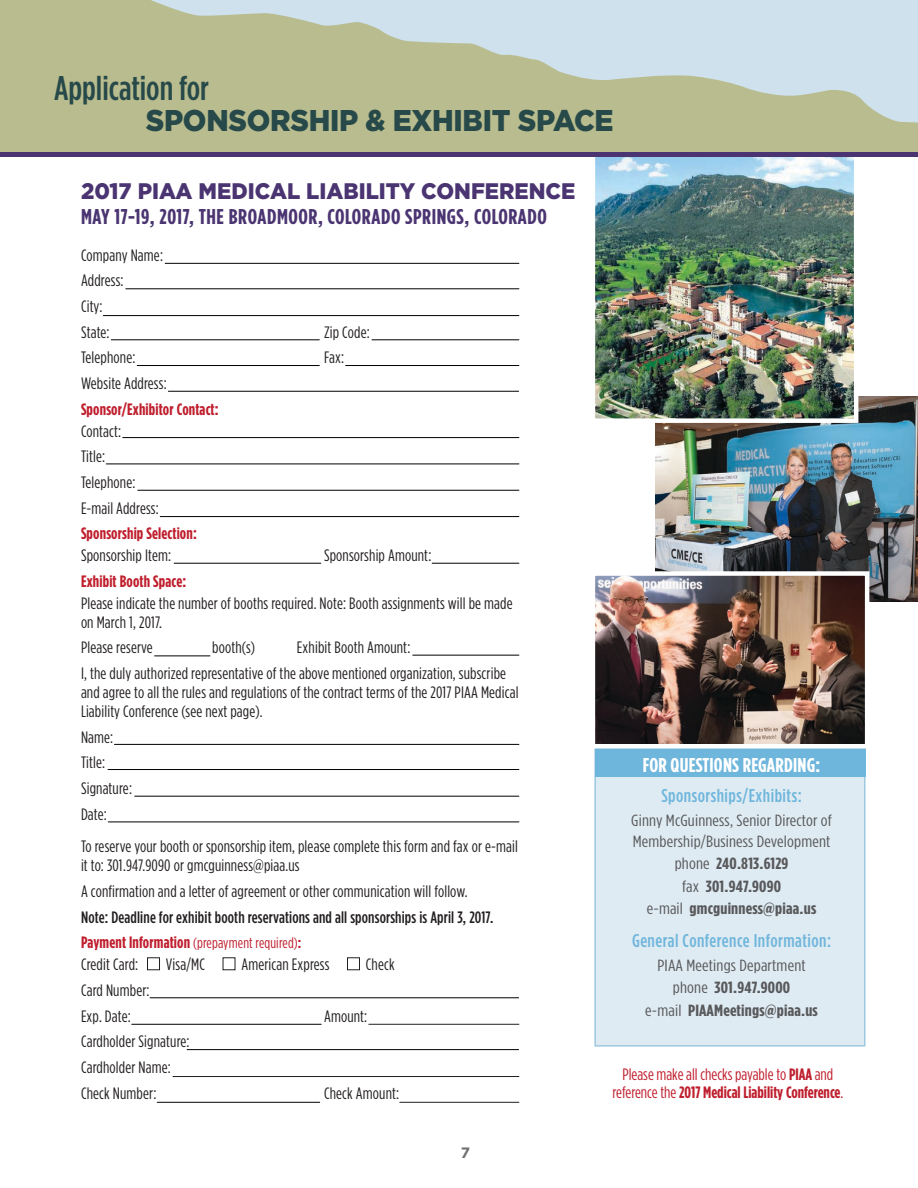
<style>
.page{position:relative;width:918px;height:1188px;background:#fff}
.page>*{position:absolute;margin:0;border:0;box-sizing:border-box;transform-origin:0 0}
.t1{font:500 34.2px "Gotham Condensed";color:#274949;scale:1.05 1}
.t2{font:900 30px "Gotham";letter-spacing:-.01em;color:#274949;scale:.95 1}
.t3{font:900 22.5px "Gotham";color:#4a3471;scale:.95 1}
.t4{font:700 21.3px "Gotham Condensed";letter-spacing:.025em;color:#4a3471;scale:1.05 1}
.t5{font:700 19.95px "Gotham Condensed";letter-spacing:.01em;color:#fff;scale:1.05 1}
.t6{font:500 18.6px "Gotham Condensed";letter-spacing:.025em;color:#6fb6dc;scale:1.05 1}
.t7{font:16.5px/25.7px "Gotham Condensed";letter-spacing:.01em;color:#231f20}
.t8{font:16.5px/18px "Gotham Condensed";color:#bf1e2d;text-align:center}
.t9{font:500 16.5px "Gotham Condensed";letter-spacing:.01em;color:#231f20}
.t10{font:700 16.5px "Gotham Condensed";letter-spacing:.01em;color:#bf1e2d}
.t11{font:16.2px/22.5px "Gotham Condensed";letter-spacing:.01em;color:#58595b;scale:1.14 1}
.t12{font:700 16.2px/22.5px "Gotham Condensed";letter-spacing:.01em;color:#58595b;text-align:center;scale:1.14 1}
.t13{font:15px "Gotham Condensed";letter-spacing:.01em;color:#bf1e2d}
.t14{font:700 15px "Gotham";color:#6d6f71}
.s1{font-weight:700;font-size:16.5px}
.s2{font-weight:700}
.s3{font-weight:400}
</style>
<div class="page">
<img style="left:656px;top:396px;width:262px;height:206px">
<img style="left:596px;top:157px;width:257px;height:261px">
<div style="left:591px;top:152px;width:267px;height:271px;border:4px solid #fff"></div>
<div style="left:147px;top:957px;width:13px;height:13px;border:1px solid #231f20"></div>
<div style="left:347px;top:957px;width:13px;height:13px;border:1px solid #231f20"></div>
<hr style="left:165px;top:263px;width:354px;height:1px;background:#000">
<hr style="left:168px;top:391px;width:351px;height:1px;background:#000">
<hr style="left:126px;top:288px;width:393px;height:1px;background:#000">
<hr style="left:103px;top:315px;width:416px;height:1px;background:#000">
<hr style="left:106px;top:464px;width:413px;height:1px;background:#000">
<hr style="left:123px;top:437px;width:396px;height:1px;background:#000">
<hr style="left:138px;top:490px;width:381px;height:1px;background:#000">
<hr style="left:160px;top:516px;width:359px;height:1px;background:#000">
<hr style="left:114px;top:744px;width:405px;height:1px;background:#000">
<hr style="left:108px;top:769px;width:411px;height:1px;background:#000">
<hr style="left:135px;top:796px;width:384px;height:1px;background:#000">
<hr style="left:150px;top:997px;width:369px;height:1px;background:#000">
<hr style="left:187px;top:1049px;width:332px;height:1px;background:#000">
<hr style="left:173px;top:1076px;width:346px;height:1px;background:#231f20">
<hr style="left:132px;top:1024px;width:189px;height:1px;background:#000">
<hr style="left:157px;top:1102px;width:163px;height:1px;background:#000">
<hr style="left:108px;top:822px;width:411px;height:1px;background:#000">
<hr style="left:111px;top:339px;width:208px;height:1px;background:#000">
<hr style="left:137px;top:365px;width:182px;height:1px;background:#000">
<hr style="left:174px;top:563px;width:147px;height:1px;background:#000">
<hr style="left:155px;top:656px;width:55px;height:1px;background:#000">
<hr style="left:372px;top:339px;width:147px;height:1px;background:#000">
<hr style="left:346px;top:365px;width:173px;height:1px;background:#000">
<hr style="left:432px;top:563px;width:87px;height:1px;background:#000">
<hr style="left:413px;top:655px;width:106px;height:1px;background:#000">
<hr style="left:369px;top:1024px;width:150px;height:1px;background:#231f20">
<hr style="left:400px;top:1102px;width:119px;height:1px;background:#231f20">
<svg style="left:0;top:0;width:918px;height:152px;background:#bec7aa"></svg>
<div style="left:0;top:152px;width:918px;height:5px;background:#4a3471"></div>
<div style="left:594px;top:749px;width:272px;height:298px;background:#dfebf3;border:2px solid #9dc8df"></div>
<div style="left:595px;top:749px;width:271px;height:28px;background:#6fb6dc"></div>
<img style="left:596px;top:576px;width:268px;height:168px">
<div style="left:591px;top:571px;width:278px;height:178px;border:4px solid #fff"></div>
<h1 class="t1" style="left:54px;top:67px;width:149px">Application for</h1>
<h2 class="t2" style="left:146px;top:100px;width:494px">SPONSORSHIP &amp; EXHIBIT SPACE</h2>
<h3 class="t3" style="left:81px;top:176px;width:522px">2017 PIAA MEDICAL LIABILITY CONFERENCE</h3>
<p class="t4" style="left:81px;top:203px;width:445px">MAY 17-19, 2017, THE BROADMOOR, COLORADO SPRINGS, COLORADO</p>
<p class="t7" style="left:81px;top:242px;width:84px">Company Name:<br>Address:<br>City:<br>State:</p>
<p class="t7" style="left:324px;top:319px;width:47px">Zip Code:</p>
<p class="t7" style="left:81px;top:345px;width:56px">Telephone:</p>
<p class="t7" style="left:324px;top:345px;width:21px">Fax:</p>
<p class="t7" style="left:81px;top:370px;width:87px">Website Address:</p>
<p class="t10" style="left:81px;top:399px;width:139px">Sponsor/Exhibitor Contact:</p>
<p class="t7" style="left:81px;top:418px;width:79px">Contact:<br>Title:<br>Telephone:<br>E-mail Address:</p>
<p class="t10" style="left:81px;top:524px;width:117px">Sponsorship Selection:</p>
<p class="t7" style="left:81px;top:542px;width:92px">Sponsorship Item:</p>
<p class="t7" style="left:324px;top:542px;width:109px">Sponsorship Amount:</p>
<p class="t10" style="left:81px;top:571px;width:107px">Exhibit Booth Space:</p>
<p class="t7" style="left:81px;top:593px;width:433px;line-height:18.9px">Please indicate the number of booths required. Note: Booth assignments will be made on March 1, 2017.</p>
<p class="t7" style="left:81px;top:635px;width:73px">Please reserve</p>
<p class="t7" style="left:212px;top:635px;width:44px">booth(s)</p>
<p class="t7" style="left:81px;top:635px;width:427px;text-indent:216px">Exhibit Booth Amount:<br>I, the duly authorized representative of the above mentioned organization, subscribe</p>
<p class="t7" style="left:81px;top:683px;width:439px;line-height:18.9px">and agree to all the rules and regulations of the contract terms of the 2017 PIAA Medical<br>Liability Conference (see next page).</p>
<p class="t7" style="left:81px;top:724px;width:53px">Name:<br>Title:<br>Signature:<br>Date:</p>
<p class="t7" style="left:81px;top:837px;width:438px;line-height:19px">To reserve your booth or sponsorship item, please complete this form and fax or e-mail it to: 301.947.9090 or gmcguinness@piaa.us</p>
<p class="t7" style="left:81px;top:878px;width:388px">A confirmation and a letter of agreement or other communication will follow.</p>
<p class="t9" style="left:81px;top:907px;width:414px">Note: Deadline for exhibit booth reservations and all sponsorships is April 3, 2017.</p>
<p class="t13" style="left:81px;top:934px;width:222px"><span class="s1">Payment Information</span> (prepayment required)<span class="s2">:</span></p>
<p class="t7" style="left:81px;top:951px;width:59px">Credit Card:</p>
<p class="t7" style="left:166px;top:951px;width:41px">Visa/MC</p>
<p class="t7" style="left:241px;top:951px;width:90px">American Express</p>
<p class="t7" style="left:366px;top:951px;width:30px">Check</p>
<p class="t7" style="left:81px;top:977px;width:70px">Card Number:<br>Exp. Date:</p>
<p class="t7" style="left:324px;top:1003px;width:45px">Amount:</p>
<p class="t7" style="left:81px;top:1029px;width:110px">Cardholder Signature:<br>Cardholder Name:<br>Check Number:</p>
<p class="t7" style="left:324px;top:1080px;width:77px">Check Amount:</p>
<p class="t14" style="left:461px;top:1143px;width:11px">7</p>
<p class="t5" style="left:643px;top:753px;width:170px">FOR QUESTIONS REGARDING:</p>
<p class="t6" style="left:661px;top:784px;width:135px">Sponsorships/Exhibits:</p>
<p class="t11" style="left:631px;top:809px;width:178px;line-height:21px">Ginny McGuinness, Senior Director of<br>Membership/Business Development</p>
<p class="t12" style="left:647px;top:852px;width:150px"><span class="s3">phone</span> 240.813.6129<br><span class="s3">fax</span> 301.947.9090<br><span class="s3">e-mail</span> gmcguinness@piaa.us</p>
<p class="t6" style="left:632px;top:929px;width:191px">General Conference Information:</p>
<p class="t11" style="left:645px;top:954px;width:153px;text-align:center">PIAA Meetings Department phone <span class="s2">301.947.9000<br></span>e-mail <span class="s2">PIAAMeetings@piaa.us</span></p>
<p class="t8" style="left:612px;top:1065px;width:232px">Please make all checks payable to <span class="s2">PIAA</span> and reference the <span class="s2">2017 Medical Liability Conference</span>.</p>
</div>
